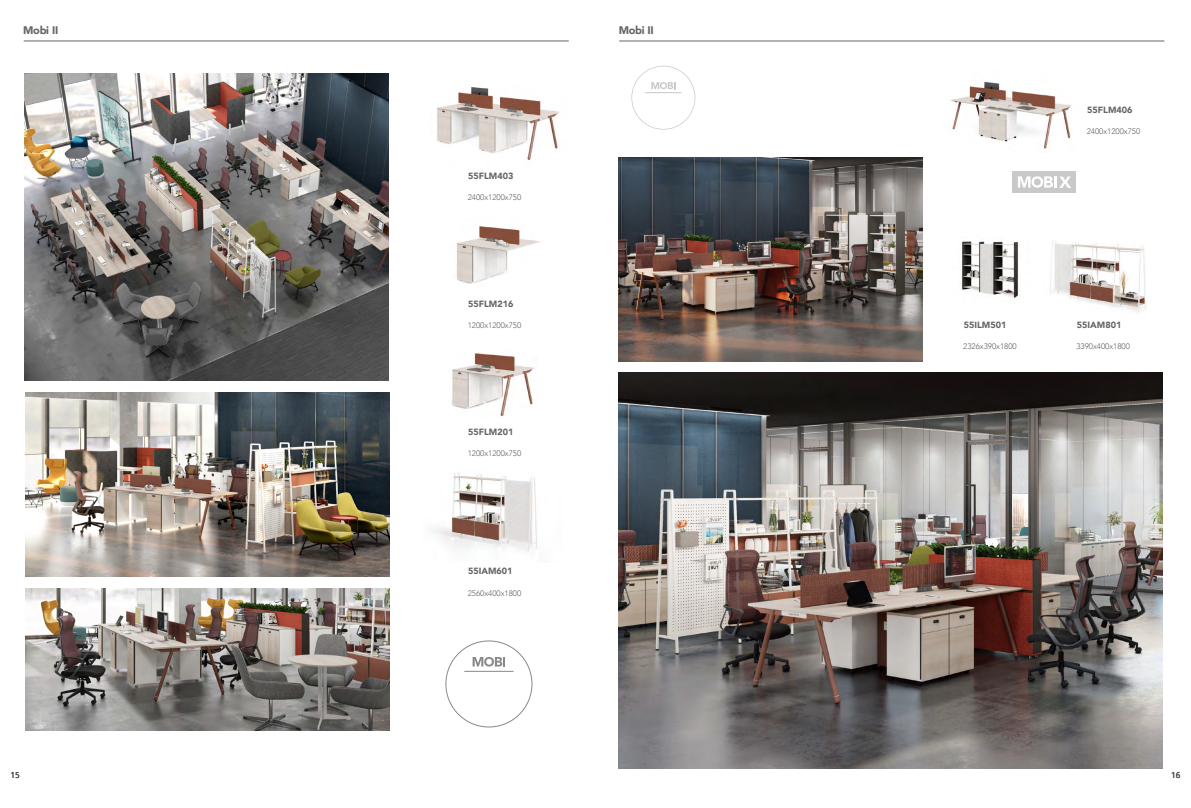
<style>
.page{position:relative;width:1191px;height:808px;background:#fff}
.page>*{position:absolute;margin:0;border:0;box-sizing:border-box;transform-origin:0 0}
.t1{font:900 16.3px "Avenir";color:#fff}
.t2{font:900 11px "Avenir";letter-spacing:-.03em;color:#666565}
.t3{font:900 9px "Avenir";color:#666565}
.t4{font:300 8px "Avenir";color:#666565}
.t5{font:8px "Microsoft Ya Hei";color:#000}
</style>
<div class="page">
<hr style="left:24px;top:41px;width:544px;height:1px;background:#666565">
<img style="left:25px;top:73px;width:364px;height:307px">
<img style="left:25px;top:392px;width:365px;height:184px">
<img style="left:25px;top:588px;width:365px;height:142px">
<img style="left:433px;top:472px;width:104px;height:80px">
<img style="left:436px;top:87px;width:124px;height:73px">
<img style="left:456px;top:226px;width:84px;height:58px">
<img style="left:452px;top:353px;width:82px;height:64px">
<svg style="left:445px;top:640px;width:87px;height:87px"></svg>
<hr style="left:465px;top:671px;width:48px;height:1px;background:#898989">
<hr style="left:619px;top:41px;width:545px;height:1px;background:#666565">
<img style="left:618px;top:158px;width:304px;height:203px">
<img style="left:618px;top:373px;width:544px;height:395px">
<svg style="left:631px;top:66px;width:64px;height:64px"></svg>
<hr style="left:645px;top:92px;width:36px;height:1px;background:#c9c9ca">
<div style="left:1012px;top:171px;width:64px;height:22px;background:#c9c9ca"></div>
<svg style="left:1018px;top:176px;width:38px;height:12px"></svg>
<img style="left:961px;top:241px;width:57px;height:58px">
<img style="left:1050px;top:240px;width:97px;height:73px">
<img style="left:950px;top:81px;width:122px;height:68px">
<h2 class="t2" style="left:23px;top:21px;width:37px">Mobi II</h2>
<p class="t3" style="left:468px;top:168px;width:47px">55FLM403</p>
<p class="t4" style="left:468px;top:193px;width:55px">2400x1200x750</p>
<p class="t3" style="left:468px;top:296px;width:47px">55FLM216</p>
<p class="t4" style="left:468px;top:321px;width:55px">1200x1200x750</p>
<p class="t3" style="left:468px;top:424px;width:47px">55FLM201</p>
<p class="t4" style="left:468px;top:448px;width:55px">1200x1200x750</p>
<p class="t3" style="left:468px;top:563px;width:46px">55IAM601</p>
<p class="t4" style="left:468px;top:588px;width:55px">2560x400x1800</p>
<h2 class="t2" style="left:619px;top:21px;width:37px">Mobi II</h2>
<p class="t3" style="left:1087px;top:102px;width:47px">55FLM406</p>
<p class="t4" style="left:1086px;top:127px;width:55px">2400x1200x750</p>
<h1 class="t1" style="left:1059px;top:168px;width:13px">X</h1>
<p class="t3" style="left:963px;top:317px;width:44px">55ILM501</p>
<p class="t4" style="left:963px;top:341px;width:55px">2326x390x1800</p>
<p class="t3" style="left:1077px;top:317px;width:46px">55IAM801</p>
<p class="t4" style="left:1076px;top:341px;width:55px">3390x400x1800</p>
<p class="t5" style="left:10px;top:770px;width:11px">15</p>
<p class="t5" style="left:1171px;top:770px;width:11px">16</p>
</div>
